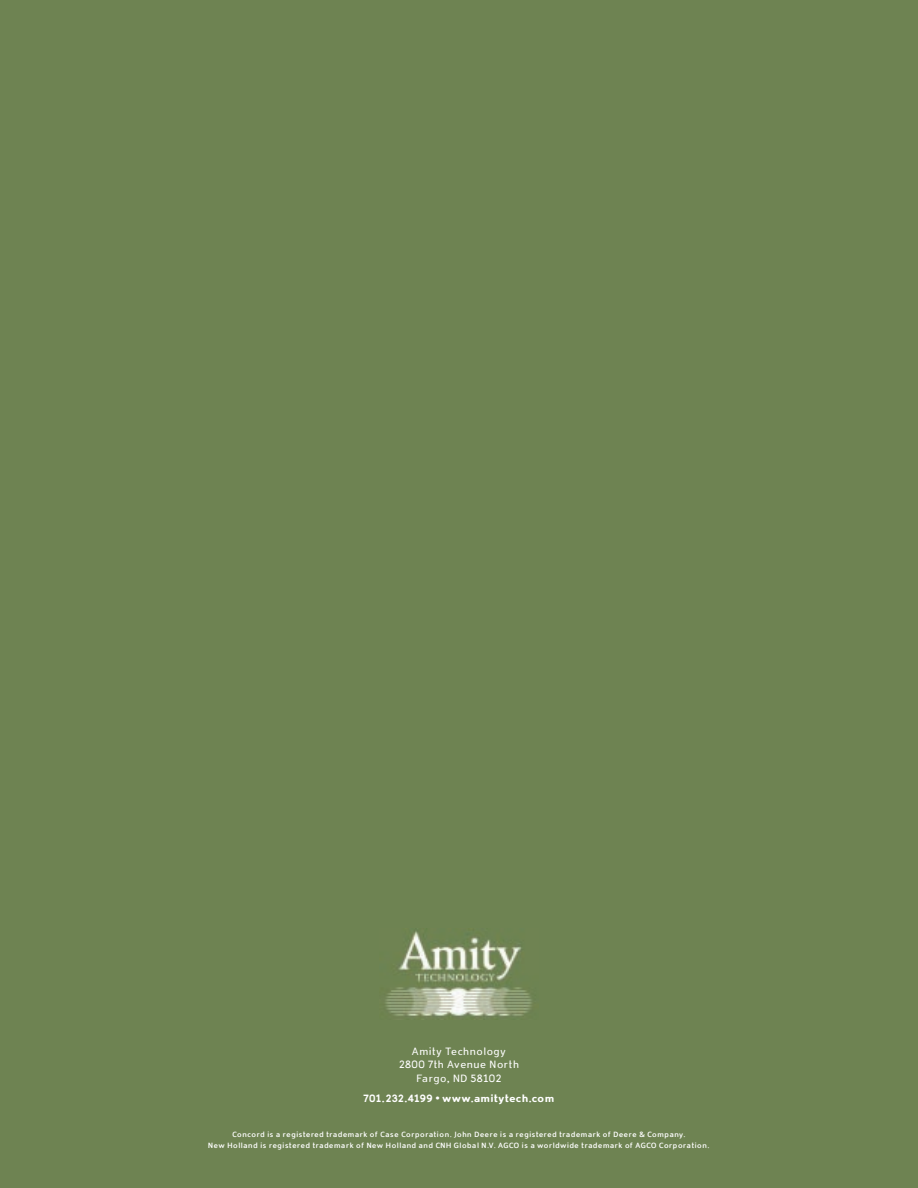
<style>
.page{position:relative;width:918px;height:1188px;background:#6e8352}
.page>*{position:absolute;margin:0;border:0;box-sizing:border-box;transform-origin:0 0}
.t1{font:12px/13.5px "Domestos 98";letter-spacing:.02em;color:#fff;text-align:center}
.t2{font:900 12px "Domestos 98";letter-spacing:.025em;color:#fff}
.t3{font:700 8.7px/10.4px "Domestos 98";letter-spacing:.025em;color:#fff;text-align:center}
</style>
<div class="page">
<img style="left:385px;top:931px;width:147px;height:86px">
<h1 class="t1" style="left:399px;top:1044px;width:122px">Amity Technology<br>2800 7th Avenue North<br>Fargo, ND 58102</h1>
<h1 class="t2" style="left:363px;top:1091px;width:193px">701.232.4199 • www.amitytech.com</h1>
<p class="t3" style="left:208px;top:1129px;width:503px">Concord is a registered trademark of Case Corporation. John Deere is a registered trademark of Deere &amp; Company.<br>New Holland is registered trademark of New Holland and CNH Global N.V. AGCO is a worldwide trademark of AGCO Corporation.</p>
</div>
